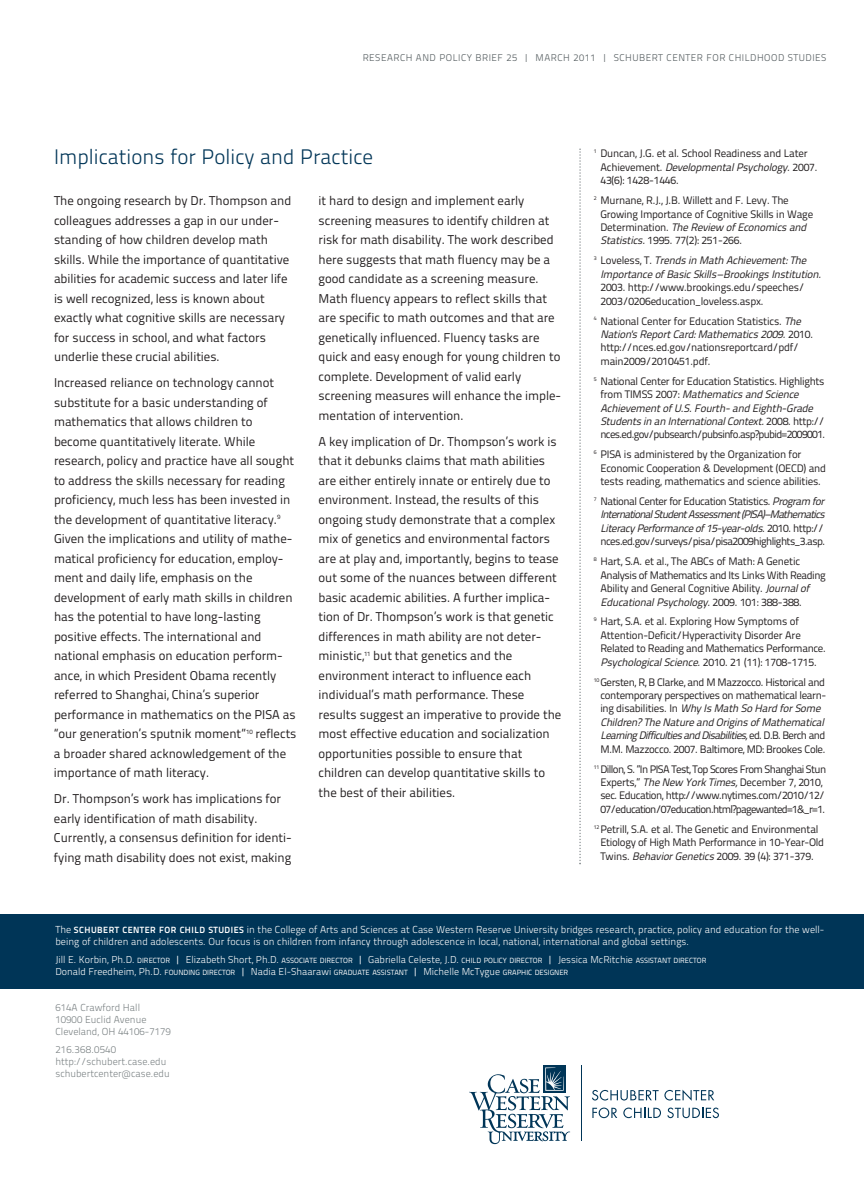
<style>
.page{position:relative;width:864px;height:1188px;background:#fff}
.page>*{position:absolute;margin:0;border:0;box-sizing:border-box;transform-origin:0 0}
.t1{font:21px "Titillium Text 25 L 600 wt";letter-spacing:.005em;color:#003557}
.t2{font:12.75px/19.5px "Titillium Text 25 L 250 wt";color:#231f20}
.t3{font:10.8px/13.5px "Titillium Text 25 L 250 wt";letter-spacing:-.02em;color:#231f20}
.t4{font:10.8px/13.5px "Titillium Text 25 L 250 wt";letter-spacing:-.05em;color:#231f20}
.t5{font:10.8px/13.4px "Titillium Text 25 L 250 wt";letter-spacing:-.055em;color:#231f20;text-align:center}
.t6{font:italic 10.8px/13.5px "Titillium Text 25 L 250 wt";color:#231f20}
.t7{font:10.2px/12px "Titillium Text 25 L 600 wt";letter-spacing:.005em;color:#fff}
.t8{font:10.2px/12px "Titillium Text 25 L 600 wt";color:#7a8183}
.t9{font:10.05px/12px "Titillium Text 25 L 600 wt";letter-spacing:.005em;color:#fff}
.t10{font:9.75px "Titillium Text 25 L 600 wt";letter-spacing:.05em;color:#51595c}
.s1{font-style:italic}
.s2{font-style:normal}
.s3{font-family:"Titillium Text 25 L 800 wt";font-size:9px}
.s4{font-family:"Titillium Text 25 L 250 wt";font-size:7.5px}
.s5{font-family:"Titillium Text 25 L 250 wt"}
.s6{font-size:9px}
</style>
<div class="page">
<hr style="left:581px;top:1065px;width:1px;height:76px;background:#003557">
<div style="left:543px;top:1065px;width:23px;height:28px;background:#003557"></div>
<svg style="left:469px;top:1067px;width:101px;height:77px"></svg>
<svg style="left:592px;top:1090px;width:122px;height:11px"></svg>
<svg style="left:592px;top:1108px;width:25px;height:10px"></svg>
<svg style="left:623px;top:1108px;width:38px;height:10px"></svg>
<svg style="left:667px;top:1108px;width:52px;height:10px"></svg>
<div style="left:0;top:914px;width:864px;height:74px;background:#003557"></div>
<svg style="left:579px;top:148px;width:2px;height:716px"></svg>
<p class="t10" style="left:363px;top:54px;width:465px">RESEARCH AND POLICY BRIEF 25 | MARCH 2011 | SCHUBERT CENTER FOR CHILDHOOD STUDIES</p>
<h1 class="t1" style="left:54px;top:149px;width:321px">Implications for Policy and Practice</h1>
<p class="t2" style="left:54px;top:192px;width:239px">The ongoing research by Dr. Thompson and colleagues addresses a gap in our under&shy;standing of how children develop math skills. While the importance of quantitative abilities for academic success and later life is well recognized, less is known about exactly what cognitive skills are necessary for success in school, and what factors underlie these crucial abilities.</p>
<p class="t2" style="left:54px;top:374px;width:244px">Increased reliance on technology cannot substitute for a basic understanding of mathematics that allows children to become quantitatively literate. While research, policy and practice have all sought to address the skills necessary for reading proficiency, much less has been invested in the development of quantitative literacy.<sup>9<br></sup>Given the implications and utility of mathe&shy;matical proficiency for education, employ&shy;ment and daily life, emphasis on the development of early math skills in children has the potential to have long-lasting positive effects. The international and national emphasis on education perform&shy;ance, in which President Obama recently referred to Shanghai, China’s superior performance in mathematics on the PISA as “our generation’s sputnik moment”<sup>10</sup> reflects a broader shared acknowledgement of the importance of math literacy.</p>
<p class="t2" style="left:54px;top:790px;width:239px">Dr. Thompson’s work has implications for early identification of math disability.<br>Currently, a consensus definition for identi&shy;fying math disability does not exist, making</p>
<p class="t2" style="left:319px;top:192px;width:244px">it hard to design and implement early screening measures to identify children at risk for math disability. The work described here suggests that math fluency may be a good candidate as a screening measure.<br>Math fluency appears to reflect skills that are specific to math outcomes and that are genetically influenced. Fluency tasks are quick and easy enough for young children to complete. Development of valid early screening measures will enhance the imple&shy;mentation of intervention.</p>
<p class="t2" style="left:319px;top:433px;width:244px">A key implication of Dr. Thompson’s work is that it debunks claims that math abilities are either entirely innate or entirely due to environment. Instead, the results of this ongoing study demonstrate that a complex mix of genetics and environmental factors are at play and, importantly, begins to tease out some of the nuances between different basic academic abilities. A further implica&shy;tion of Dr. Thompson’s work is that genetic differences in math ability are not deter&shy;ministic,<sup>11</sup> but that genetics and the environment interact to influence each individual’s math performance. These results suggest an imperative to provide the most effective education and socialization opportunities possible to ensure that children can develop quantitative skills to the best of their abilities.</p>
<p class="t3" style="left:600px;top:148px;width:219px;text-indent:-7px"><sup>1</sup> Duncan, J.G. et al. School Readiness and Later<br>A c h i e v e m e n t . <span class="s1">DevelopmentalPsychology.</span> 2 00 7 .<br>43(6): 1428-1446.</p>
<p class="t3" style="left:600px;top:195px;width:214px;text-indent:-7px"><sup>2</sup> Murnane, R.J., J.B. Willett and F. Levy. The Growing Importance of Cognitive Skills in Wage D e t e r m i n a t i o n . <span class="s1">The Review of Economics and Statistics.</span>1995. 77(2): 251-266.</p>
<p class="t6" style="left:600px;top:255px;width:224px;text-indent:-7px"><sup>3</sup> <span class="s2">L o v e l e s s , T .</span> Trends in Math Achievement:The<br>Importance of Basic Skills–Brookings Institution.</p>
<p class="t3" style="left:600px;top:282px;width:206px">2003. http://www.brookings.edu/speeches/<br>2003/0206education_loveless.aspx.</p>
<p class="t3" style="left:600px;top:315px;width:214px;text-indent:-7px"><sup>4</sup> National Center for Education Statistics. <span class="s1">The Nation's ReportCard:Mathematics 2009.</span> 2 0 1 0 . http://nces.ed.gov/nationsreportcard/pdf/ main2009/2010451.pdf.</p>
<p class="t3" style="left:600px;top:375px;width:226px;text-indent:-7px"><sup>5</sup> National Center for Education Statistics. Highlights f r o m T I M S S 2 00 7 : <span class="s1">Mathematics and Science Achievementof U.S.Fourth- and Eighth-Grade Students in an InternationalContext.</span>2 0 0 8 . h t t p : / / nces.ed.gov/pubsearch/pubsinfo.asp?pubid=2009001.</p>
<p class="t3" style="left:600px;top:449px;width:227px;text-indent:-7px"><sup>6</sup> PISA is administered by the Organization for<br>Economic Cooperation &amp; Development (OECD) and tests reading, mathematics and science abilities.</p>
<p class="t4" style="left:600px;top:496px;width:228px;text-indent:-7px"><sup>7</sup> National Center for Education Statistics. <span class="s1">Program for InternationalStudentAssessment(PISA)–Mathematics Literacy Performance of 15-year-olds.</span>2 0 1 0 . h t t p : / / nces.ed.gov/surveys/pisa/pisa2009highlights_3.asp.</p>
<p class="t3" style="left:600px;top:556px;width:227px;text-indent:-7px"><sup>8</sup> Hart, S.A. et al., The ABCs of Math: A Genetic Analysis of Mathematics and Its Links With Reading Ability and General Cognitive Ability. <span class="s1">Journalof EducationalPsychology.</span> 2 00 9 . 1 0 1 : 3 88 - 3 88 .</p>
<p class="t3" style="left:600px;top:616px;width:227px;text-indent:-7px"><sup>9</sup> Hart, S.A. et al. Exploring How Symptoms of Attention-Deficit/Hyperactivity Disorder Are Related to Reading and Mathematics Performance.<br><span class="s1">PsychologicalScience.</span>2 0 1 0 . 2 1 ( 1 1 ) : 1 7 08 - 1 7 1 5 .</p>
<p class="t3" style="left:600px;top:676px;width:227px;text-indent:-7px"><sup>10</sup> Gersten, R, B Clarke, and M Mazzocco. Historical and contemporary perspectives on mathematical learn&shy;ing disabilities. In <span class="s1">Why Is Math So Hard forSome Children? The Nature and Origins of Mathematical LearningDifficultiesand Disabilities,</span>e d . D . B . B e r c h a n d M.M. Mazzocco. 2007. Baltimore, MD: Brookes Cole.</p>
<p class="t5" style="left:594px;top:763px;width:234px"><sup>11</sup> Dillon, S. “In PISA Test, Top Scores From Shanghai Stun Experts,” <span class="s1">The New York Times,</span>December 7, 2010, sec. Education, http://www.nytimes.com/2010/12/ 07/education/07education.html?pagewanted=1&amp;_r=1.</p>
<p class="t3" style="left:600px;top:823px;width:225px;text-indent:-7px"><sup>12</sup> Petrill, S.A. et al. The Genetic and Environmental<br>Etiology of High Math Performance in 10-Year-Old<br>Twins. <span class="s1">BehaviorGenetics</span>2009. 39 (4): 371-379.</p>
<p class="t7" style="left:56px;top:925px;width:770px">The <span class="s3">SCHUBERT CENTER FOR CHILD STUDIES</span> in the College of Arts and Sciences at Case Western Reserve University bridges research, practice, policy and education for the well&shy;being of children and adolescents. Our focus is on children from infancy through adolescence in local, national, international and global settings.</p>
<p class="t9" style="left:56px;top:955px;width:652px">Jill E. Korbin, Ph.D. <span class="s4">DIRECTOR</span> <span class="s5">|</span> Elizabeth Short, Ph.D. <span class="s4">ASSOCIATE DIRECTOR</span> <span class="s5">|</span> Gabriella Celeste, J.D. <span class="s4">CHILD POLICY DIRECTOR</span> <span class="s5">|</span> Jessica McRitchie <span class="s4">ASSISTANT DIRECTOR<br></span>Donald Freedheim, Ph.D. <span class="s4">FOUNDING DIRECTOR</span> <span class="s5">|</span> Nadia El-Shaarawi <span class="s4">GRADUATE ASSISTANT</span> <span class="s5">|</span> Michelle McTygue <span class="s4">GRAPHIC DESIGNER</span></p>
<p class="t8" style="left:56px;top:1003px;width:117px">614A Crawford Hall<br>10900 Euclid Avenue<br>Cleveland, OH 44106-7179</p>
<p class="t8" style="left:56px;top:1045px;width:116px">216.368.0540 http://schubert.case.edu schubertcenter<span class="s6">@</span>case.edu</p>
</div>
